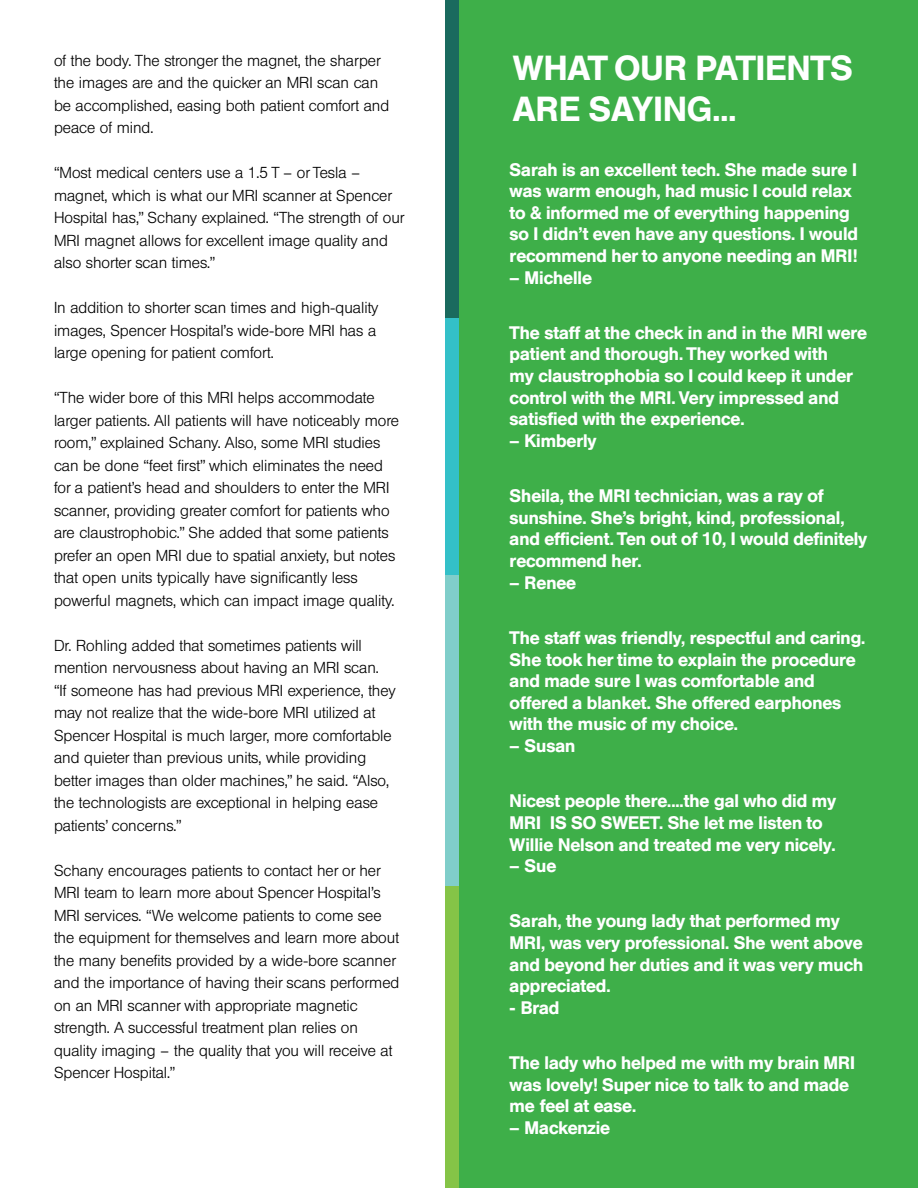
<style>
.page{position:relative;width:918px;height:1188px;background:#fff}
.page>*{position:absolute;margin:0;border:0;box-sizing:border-box;transform-origin:0 0}
.t1{font:500 34.5px/41.4px "Berthold Standard BQ";letter-spacing:.01em;color:#fff}
.t2{font:500 18px/21.6px "Berthold Standard BQ";color:#fff}
.t3{font:300 15.75px/22.5px "Berthold Standard BQ";color:#000}
</style>
<div class="page">
<div style="left:459px;top:0;width:459px;height:1188px;background:#3eaf49"></div>
<div style="left:446px;top:0;width:13px;height:318px;background:#1a6a5e"></div>
<div style="left:446px;top:318px;width:13px;height:257px;background:#33c0c8"></div>
<div style="left:446px;top:575px;width:13px;height:311px;background:#80ceca"></div>
<div style="left:446px;top:886px;width:13px;height:302px;background:#85c447"></div>
<p class="t3" style="left:54px;top:49px;width:337px">of the body. The stronger the magnet, the sharper the images are and the quicker an MRI scan can be accomplished, easing both patient comfort and peace of mind.</p>
<p class="t3" style="left:54px;top:162px;width:352px">“Most medical centers use a 1.5 T – or Tesla – magnet, which is what our MRI scanner at Spencer Hospital has,” Schany explained. “The strength of our MRI magnet allows for excellent image quality and also shorter scan times.”</p>
<p class="t3" style="left:54px;top:297px;width:326px">In addition to shorter scan times and high-quality images, Spencer Hospital’s wide-bore MRI has a large opening for patient comfort.</p>
<p class="t3" style="left:54px;top:387px;width:346px">“The wider bore of this MRI helps accommodate larger patients. All patients will have noticeably more room,” explained Schany. Also, some MRI studies can be done “feet first” which eliminates the need for a patient’s head and shoulders to enter the MRI scanner, providing greater comfort for patients who are claustrophobic.” She added that some patients prefer an open MRI due to spatial anxiety, but notes that open units typically have significantly less powerful magnets, which can impact image quality.</p>
<p class="t3" style="left:54px;top:634px;width:343px">Dr. Rohling added that sometimes patients will mention nervousness about having an MRI scan.<br>“If someone has had previous MRI experience, they may not realize that the wide-bore MRI utilized at Spencer Hospital is much larger, more comfortable and quieter than previous units, while providing better images than older machines,” he said. “Also, the technologists are exceptional in helping ease patients’ concerns.”</p>
<p class="t3" style="left:54px;top:859px;width:347px">Schany encourages patients to contact her or her MRI team to learn more about Spencer Hospital’s MRI services. “We welcome patients to come see the equipment for themselves and learn more about the many benefits provided by a wide-bore scanner and the importance of having their scans performed on an MRI scanner with appropriate magnetic strength. A successful treatment plan relies on quality imaging – the quality that you will receive at Spencer Hospital.”</p>
<p class="t1" style="left:513px;top:47px;width:341px">WHAT OUR PATIENTS<br>ARE SAYING...</p>
<p class="t2" style="left:510px;top:159px;width:350px">Sarah is an excellent tech. She made sure I was warm enough, had music I could relax to &amp; informed me of everything happening so I didn’t even have any questions. I would recommend her to anyone needing an MRI!</p>
<p class="t2" style="left:510px;top:267px;width:84px">– Michelle</p>
<p class="t2" style="left:510px;top:322px;width:359px">The staff at the check in and in the MRI were patient and thorough. They worked with<br>my claustrophobia so I could keep it under control with the MRI. Very impressed and satisfied with the experience.</p>
<p class="t2" style="left:510px;top:430px;width:89px">– Kimberly</p>
<p class="t2" style="left:510px;top:485px;width:359px">Sheila, the MRI technician, was a ray of sunshine. She’s bright, kind, professional, and efficient. Ten out of 10, I would definitely recommend her.</p>
<p class="t2" style="left:510px;top:572px;width:68px">– Renee</p>
<p class="t2" style="left:510px;top:627px;width:357px">The staff was friendly, respectful and caring.<br>She took her time to explain the procedure and made sure I was comfortable and offered a blanket. She offered earphones with the music of my choice.</p>
<p class="t2" style="left:510px;top:735px;width:67px">– Susan</p>
<p class="t2" style="left:510px;top:790px;width:328px">Nicest people there....the gal who did my<br>MRI IS SO SWEET. She let me listen to<br>Willie Nelson and treated me very nicely.</p>
<p class="t2" style="left:510px;top:855px;width:48px">– Sue</p>
<p class="t2" style="left:510px;top:911px;width:355px">Sarah, the young lady that performed my MRI, was very professional. She went above and beyond her duties and it was very much appreciated.</p>
<p class="t2" style="left:510px;top:997px;width:51px">- Brad</p>
<p class="t2" style="left:510px;top:1052px;width:347px">The lady who helped me with my brain MRI was lovely! Super nice to talk to and made me feel at ease.</p>
<p class="t2" style="left:510px;top:1117px;width:102px">– Mackenzie</p>
</div>
